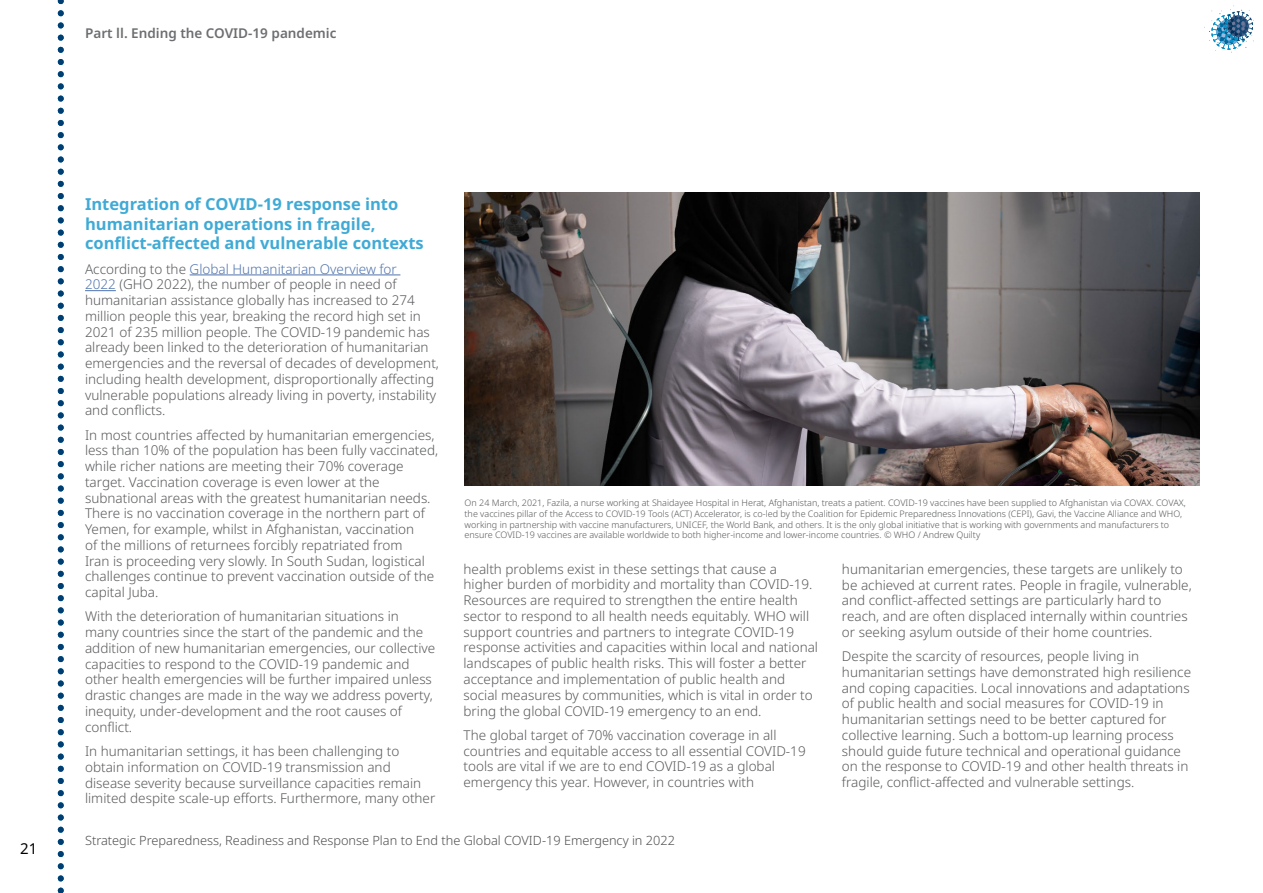
<style>
.page{position:relative;width:1263px;height:893px;background:#fff}
.page>*{position:absolute;margin:0;border:0;box-sizing:border-box;transform-origin:0 0}
.t1{font:700 16.5px/19.8px "Noto Sans";color:#40aad6}
.t2{font:15px "Noto Sans";color:#000}
.t3{font:300 13.5px/15.8px "Noto Sans";color:#58595b}
.t4{font:600 13.5px "Noto Sans";color:#6d6e71}
.t5{font:300 12.75px "Noto Sans";color:#4d4d4d}
.t6{font:300 9px/10.8px "Noto Sans";color:#58595b}
.s1{color:#4f73ad}
</style>
<div class="page">
<hr style="left:190px;top:275px;width:210px;height:1px;background:#4f73ad">
<hr style="left:85px;top:290px;width:31px;height:1px;background:#4f73ad">
<svg style="left:1204px;top:6px;width:50px;height:47px"></svg>
<svg style="left:58px;top:0;width:6px;height:893px"></svg>
<img style="left:465px;top:192px;width:734px;height:294px">
<p class="t4" style="left:85px;top:23px;width:253px">Part ll. Ending the COVID-19 pandemic</p>
<p class="t2" style="left:20px;top:838px;width:19px">21</p>
<p class="t1" style="left:85px;top:194px;width:340px">Integration of COVID-19 response into humanitarian operations in fragile, conflict-affected and vulnerable contexts</p>
<p class="t3" style="left:85px;top:261px;width:355px">According to the <span class="s1">Global Humanitarian Overview for<br>2022</span> (GHO 2022), the number of people in need of humanitarian assistance globally has increased to 274 million people this year, breaking the record high set in 2021 of 235 million people. The COVID-19 pandemic has already been linked to the deterioration of humanitarian emergencies and the reversal of decades of development, including health development, disproportionally affecting vulnerable populations already living in poverty, instability and conflicts.</p>
<p class="t3" style="left:85px;top:427px;width:355px">In most countries affected by humanitarian emergencies, less than 10% of the population has been fully vaccinated, while richer nations are meeting their 70% coverage target. Vaccination coverage is even lower at the subnational areas with the greatest humanitarian needs.<br>There is no vaccination coverage in the northern part of Yemen, for example, whilst in Afghanistan, vaccination<br>of the millions of returnees forcibly repatriated from<br>Iran is proceeding very slowly. In South Sudan, logistical challenges continue to prevent vaccination outside of the capital Juba.</p>
<p class="t3" style="left:85px;top:609px;width:352px">With the deterioration of humanitarian situations in many countries since the start of the pandemic and the addition of new humanitarian emergencies, our collective capacities to respond to the COVID-19 pandemic and other health emergencies will be further impaired unless drastic changes are made in the way we address poverty, inequity, under-development and the root causes of conflict.</p>
<p class="t3" style="left:85px;top:743px;width:352px">In humanitarian settings, it has been challenging to obtain information on COVID-19 transmission and disease severity because surveillance capacities remain limited despite scale-up efforts. Furthermore, many other</p>
<p class="t6" style="left:465px;top:497px;width:723px">On 24 March, 2021, Fazila, a nurse working at Shaidayee Hospital in Herat, Afghanistan, treats a patient. COVID-19 vaccines have been supplied to Afghanistan via COVAX. COVAX, the vaccines pillar of the Access to COVID-19 Tools (ACT) Accelerator, is co-led by the Coalition for Epidemic Preparedness Innovations (CEPI), Gavi, the Vaccine Alliance and WHO, working in partnership with vaccine manufacturers, UNICEF, the World Bank, and others. It is the only global initiative that is working with governments and manufacturers to ensure COVID-19 vaccines are available worldwide to both higher-income and lower-income countries. © WHO / Andrew Quilty</p>
<p class="t3" style="left:463px;top:561px;width:356px">health problems exist in these settings that cause a higher burden of morbidity and mortality than COVID-19.<br>Resources are required to strengthen the entire health sector to respond to all health needs equitably. WHO will support countries and partners to integrate COVID-19 response activities and capacities within local and national landscapes of public health risks. This will foster a better acceptance and implementation of public health and social measures by communities, which is vital in order to bring the global COVID-19 emergency to an end.</p>
<p class="t3" style="left:463px;top:727px;width:344px">The global target of 70% vaccination coverage in all countries and equitable access to all essential COVID-19 tools are vital if we are to end COVID-19 as a global emergency this year. However, in countries with</p>
<p class="t3" style="left:842px;top:561px;width:351px">humanitarian emergencies, these targets are unlikely to be achieved at current rates. People in fragile, vulnerable, and conflict-affected settings are particularly hard to reach, and are often displaced internally within countries or seeking asylum outside of their home countries.</p>
<p class="t3" style="left:842px;top:649px;width:351px">Despite the scarcity of resources, people living in humanitarian settings have demonstrated high resilience and coping capacities. Local innovations and adaptations of public health and social measures for COVID-19 in humanitarian settings need to be better captured for collective learning. Such a bottom-up learning process should guide future technical and operational guidance on the response to COVID-19 and other health threats in fragile, conflict-affected and vulnerable settings.</p>
<p class="t5" style="left:85px;top:831px;width:591px">Strategic Preparedness, Readiness and Response Plan to End the Global COVID-19 Emergency in 2022</p>
</div>
